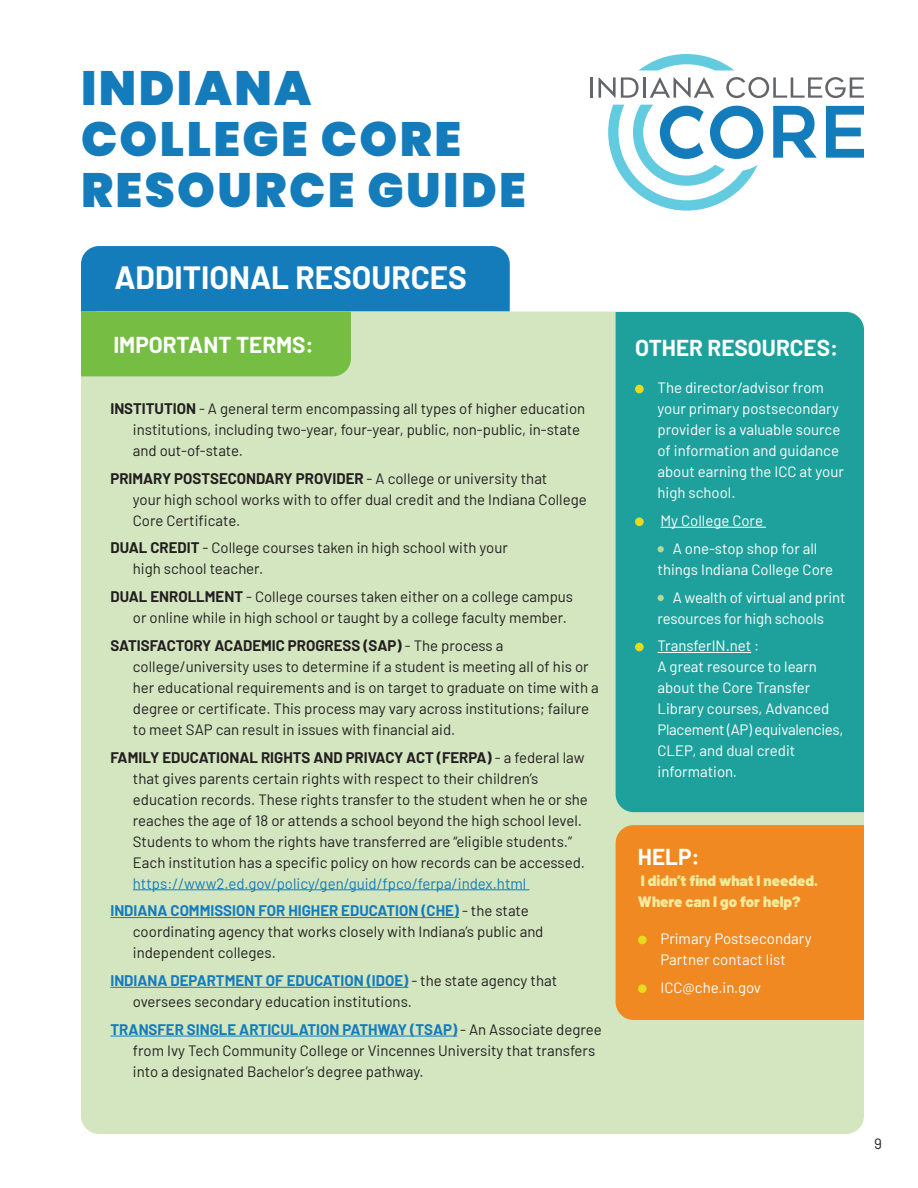
<style>
.page{position:relative;width:918px;height:1188px;background:#fff}
.page>*{position:absolute;margin:0;border:0;box-sizing:border-box;transform-origin:0 0}
.Headline{font:900 48.15px/51px "Poppins";letter-spacing:.05em;color:#157cbc}
.subhead{font:700 31.5px "Barlow";color:#fff}
.subhead-2{font:700 22.5px "Barlow";color:#fff}
.Numbered_list{font:15px/21px "Barlow";color:#231f20}
.Numbered_list-2{font:15px/21px "Barlow";color:#fff}
.subhead-3{font:900 15px/21px "Barlow";color:#f3ea9b}
.s1{font-weight:700}
.s2{color:#157cbc}
.s3{font-weight:700;color:#157cbc}
</style>
<div class="page">
<div style="left:81px;top:246px;width:429px;height:127px;background:#157cbc;border-radius:18px"></div>
<hr style="left:590px;top:77px;width:3px;height:21px;background:#63656a">
<svg style="left:599px;top:77px;width:39px;height:21px"></svg>
<hr style="left:643px;top:77px;width:3px;height:21px;background:#63656a">
<svg style="left:650px;top:77px;width:64px;height:21px"></svg>
<svg style="left:726px;top:77px;width:138px;height:21px"></svg>
<svg style="left:773px;top:106px;width:44px;height:52px"></svg>
<svg style="left:826px;top:106px;width:38px;height:52px"></svg>
<svg style="left:608px;top:105px;width:155px;height:106px"></svg>
<svg style="left:639px;top:54px;width:95px;height:16px"></svg>
<div style="left:81px;top:312px;width:783px;height:822px;background:#d3e6c0;border-radius:18px"></div>
<div style="left:81px;top:312px;width:270px;height:64px;background:#75bd43"></div>
<hr style="left:133px;top:889px;width:396px;height:1px;background:#157cbc">
<hr style="left:110px;top:917px;width:349px;height:1px;background:#157cbc">
<hr style="left:110px;top:987px;width:298px;height:1px;background:#157cbc">
<hr style="left:110px;top:1036px;width:347px;height:1px;background:#157cbc">
<div style="left:616px;top:825px;width:248px;height:195px;background:#f08921"></div>
<div style="left:638px;top:936px;width:9px;height:8px;background:#eada1f;border-radius:50%"></div>
<div style="left:638px;top:984px;width:9px;height:9px;background:#eada1f;border-radius:50%"></div>
<div style="left:616px;top:312px;width:248px;height:500px;background:#1ea19c"></div>
<hr style="left:661px;top:527px;width:105px;height:1px;background:#fff">
<hr style="left:658px;top:652px;width:93px;height:1px;background:#fff">
<div style="left:635px;top:385px;width:9px;height:8px;background:#eada1f;border-radius:50%"></div>
<div style="left:635px;top:517px;width:9px;height:9px;background:#eada1f;border-radius:50%"></div>
<svg style="left:658px;top:546px;width:6px;height:6px"></svg>
<svg style="left:658px;top:595px;width:6px;height:6px"></svg>
<div style="left:635px;top:643px;width:9px;height:8px;background:#eada1f;border-radius:50%"></div>
<p class="Headline" style="left:81px;top:62px;width:232px">INDIANA</p>
<p class="Headline" style="left:81px;top:113px;width:446px">COLLEGE CORE<br>RESOURCE GUIDE</p>
<p class="subhead" style="left:114px;top:254px;width:354px">ADDITIONAL RESOURCES</p>
<p class="subhead-2" style="left:113px;top:328px;width:202px">IMPORTANT TERMS:</p>
<p class="Numbered_list" style="left:133px;top:397px;width:454px;text-indent:-22px"><span class="s1">INSTITUTION</span> - A general term encompassing all types of higher education institutions, including two-year, four-year, public, non-public, in-state and out-of-state.</p>
<p class="Numbered_list" style="left:133px;top:467px;width:455px;text-indent:-22px"><span class="s1">PRIMARY POSTSECONDARY PROVIDER</span> - A college or university that<br>your high school works with to offer dual credit and the Indiana College<br>Core Certificate.</p>
<p class="Numbered_list" style="left:133px;top:536px;width:377px;text-indent:-22px"><span class="s1">DUAL CREDIT</span> - College courses taken in high school with your high school teacher.</p>
<p class="Numbered_list" style="left:133px;top:585px;width:442px;text-indent:-22px"><span class="s1">DUAL ENROLLMENT</span> - College courses taken either on a college campus or online while in high school or taught by a college faculty member.</p>
<p class="Numbered_list" style="left:133px;top:634px;width:467px;text-indent:-22px"><span class="s1">SATISFACTORY ACADEMIC PROGRESS (SAP)</span> - The process a college/university uses to determine if a student is meeting all of his or her educational requirements and is on target to graduate on time with a degree or certificate. This process may vary across institutions; failure to meet SAP can result in issues with financial aid.</p>
<p class="Numbered_list" style="left:133px;top:746px;width:456px;text-indent:-22px"><span class="s1">FAMILY EDUCATIONAL RIGHTS AND PRIVACY ACT (FERPA)</span> - a federal law that gives parents certain rights with respect to their children’s education records. These rights transfer to the student when he or she reaches the age of 18 or attends a school beyond the high school level.<br>Students to whom the rights have transferred are “eligible students.” Each institution has a specific policy on how records can be accessed. <span class="s2">https://www2.ed.gov/policy/gen/guid/fpco/ferpa/index.html</span></p>
<p class="Numbered_list" style="left:133px;top:899px;width:412px;text-indent:-22px"><span class="s3">INDIANA COMMISSION FOR HIGHER EDUCATION (CHE)</span> - the state coordinating agency that works closely with Indiana’s public and independent colleges.</p>
<p class="Numbered_list" style="left:133px;top:969px;width:426px;text-indent:-22px"><span class="s3">INDIANA DEPARTMENT OF EDUCATION (IDOE)</span> - the state agency that oversees secondary education institutions.</p>
<p class="Numbered_list" style="left:133px;top:1018px;width:470px;text-indent:-22px"><span class="s3">TRANSFER SINGLE ARTICULATION PATHWAY (TSAP)</span> - An Associate degree from Ivy Tech Community College or Vincennes University that transfers into a designated Bachelor’s degree pathway.</p>
<p class="subhead-2" style="left:635px;top:331px;width:205px">OTHER RESOURCES:</p>
<p class="Numbered_list-2" style="left:658px;top:376px;width:188px">The director/advisor from your primary postsecondary provider is a valuable source of information and guidance about earning the ICC at your high school.</p>
<p class="Numbered_list-2" style="left:661px;top:509px;width:104px">My College Core</p>
<p class="Numbered_list-2" style="left:658px;top:537px;width:177px;text-align:center">A one-stop shop for all things Indiana College Core</p>
<p class="Numbered_list-2" style="left:658px;top:586px;width:189px;text-indent:15px">A wealth of virtual and print resources for high schools</p>
<p class="Numbered_list-2" style="left:658px;top:634px;width:187px">TransferIN.net :<br>A great resource to learn about the Core Transfer<br>Library courses, Advanced<br>Placement (AP) equivalencies,<br>CLEP, and dual credit information.</p>
<p class="subhead-2" style="left:638px;top:840px;width:63px">HELP:</p>
<p class="subhead-3" style="left:638px;top:869px;width:182px">I didn’t find what I needed.<br>Where can I go for help?</p>
<p class="Numbered_list-2" style="left:660px;top:927px;width:153px">Primary Postsecondary<br>Partner contact list</p>
<p class="Numbered_list-2" style="left:660px;top:976px;width:102px">ICC@che.in.gov</p>
<p class="Numbered_list" style="left:874px;top:1132px;width:9px">9</p>
</div>
